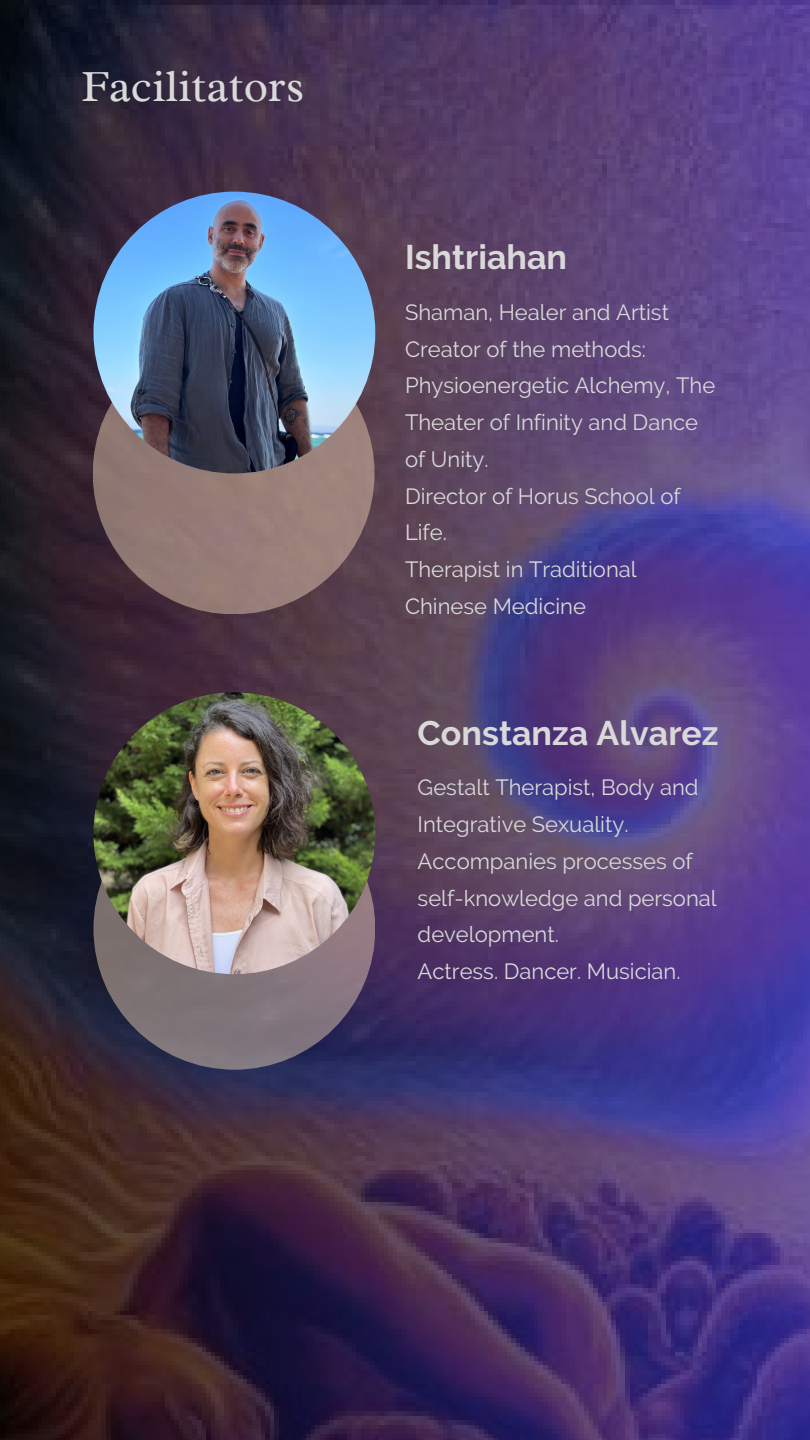
<style>
.page{position:relative;width:810px;height:1440px;background:#fff}
.page>*{position:absolute;margin:0;border:0;box-sizing:border-box;transform-origin:0 0}
.t1{font:45px "Radley";color:#d9d9d9}
.t2{font:700 34px "Raleway";color:#d9d9d9}
.t3{font:22px/36.8px "Raleway";color:#d9d9d9}
</style>
<div class="page">
<img style="left:0;top:0;width:810px;height:1440px">
<div style="left:93px;top:333px;width:282px;height:281px;background:#967d78;border-radius:50%"></div>
<div style="left:93px;top:788px;width:282px;height:282px;background:linear-gradient(to right,#766f6e,#8d7985);border-radius:50%"></div>
<img style="left:93px;top:692px;width:282px;height:282px;border-radius:50%">
<img style="left:93px;top:192px;width:282px;height:281px;border-radius:50%">
<p class="t1" style="left:81px;top:57px;width:225px">Facilitators</p>
<p class="t2" style="left:405px;top:238px;width:164px">Ishtriahan</p>
<p class="t3" style="left:405px;top:294px;width:266px">Shaman, Healer and Artist</p>
<p class="t3" style="left:405px;top:330px;width:243px">Creator of the methods:</p>
<p class="t3" style="left:405px;top:367px;width:312px">Physioenergetic Alchemy, The<br>Theater of Infinity and Dance of Unity.</p>
<p class="t3" style="left:405px;top:477px;width:277px">Director of Horus School of<br>Life.</p>
<p class="t3" style="left:405px;top:551px;width:233px">Therapist in Traditional<br>Chinese Medicine</p>
<p class="t2" style="left:418px;top:713px;width:302px">Constanza Alvarez</p>
<p class="t3" style="left:418px;top:769px;width:283px">Gestalt Therapist, Body and<br>Integrative Sexuality.</p>
<p class="t3" style="left:418px;top:843px;width:301px">Accompanies processes of self-knowledge and personal development.</p>
<p class="t3" style="left:418px;top:953px;width:264px">Actress. Dancer. Musician.</p>
</div>
